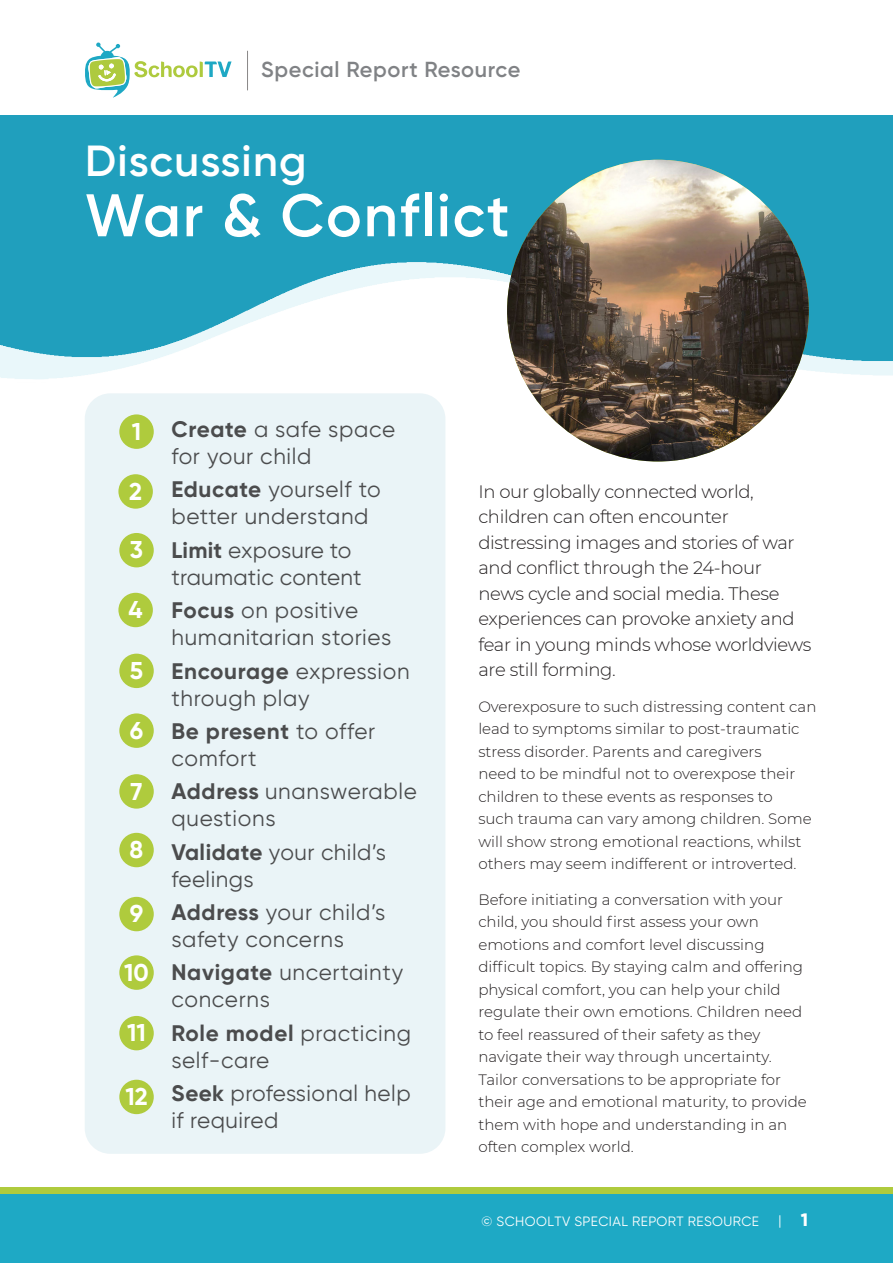
<style>
.page{position:relative;width:893px;height:1263px;background:#fff}
.page>*{position:absolute;margin:0;border:0;box-sizing:border-box;transform-origin:0 0}
.t1{font:600 60px "Gilroy";letter-spacing:.03em;color:#fff}
.t2{font:600 43.5px "Gilroy";letter-spacing:.025em;color:#fff}
.t3{font:700 24.3px "Gilroy";color:#fff}
.t4{font:22.5px/27px "Gilroy";letter-spacing:.025em;color:#4b4c4d}
.t5{font:600 21.75px "Gilroy";letter-spacing:.03em;color:#808285}
.t6{font:300 18px/25.5px "Montserrat";letter-spacing:-.02em;color:#231f20}
.t7{font:300 15px/22.5px "Montserrat";color:#231f20}
.t8{font:13.5px "Gilroy";letter-spacing:.03em;color:#fff}
.s1{font-weight:700}
.s2{font-weight:800;font-size:18px}
</style>
<div class="page">
<img style="left:0;top:116px;width:893px;height:251px">
<img style="left:507px;top:160px;width:302px;height:301px;border-radius:151px">
<svg style="left:85px;top:43px;width:147px;height:55px"></svg>
<hr style="left:247px;top:51px;width:1px;height:39px;background:#898787">
<div style="left:0;top:1193px;width:893px;height:70px;background:#1ea9c5"></div>
<div style="left:0;top:1187px;width:893px;height:7px;background:#afcb3d"></div>
<div style="left:85px;top:393px;width:360px;height:761px;background:#eaf4f7;border-radius:26px"></div>
<div style="left:119px;top:414px;width:35px;height:35px;background:#afcb3d;border-radius:50%"></div>
<div style="left:118px;top:474px;width:35px;height:35px;background:#afcb3d;border-radius:50%"></div>
<div style="left:119px;top:533px;width:35px;height:34px;background:#afcb3d;border-radius:50%"></div>
<div style="left:118px;top:593px;width:35px;height:34px;background:#afcb3d;border-radius:50%"></div>
<div style="left:119px;top:654px;width:35px;height:34px;background:#afcb3d;border-radius:50%"></div>
<div style="left:119px;top:713px;width:35px;height:35px;background:#afcb3d;border-radius:50%"></div>
<div style="left:119px;top:774px;width:35px;height:35px;background:#afcb3d;border-radius:50%"></div>
<div style="left:119px;top:833px;width:35px;height:34px;background:#afcb3d;border-radius:50%"></div>
<div style="left:119px;top:897px;width:35px;height:34px;background:#afcb3d;border-radius:50%"></div>
<div style="left:119px;top:955px;width:35px;height:35px;background:#afcb3d;border-radius:50%"></div>
<div style="left:119px;top:1016px;width:35px;height:34px;background:#afcb3d;border-radius:50%"></div>
<div style="left:119px;top:1080px;width:35px;height:34px;background:#afcb3d;border-radius:50%"></div>
<p class="t5" style="left:261px;top:56px;width:261px">Special Report Resource</p>
<p class="t2" style="left:85px;top:134px;width:223px">Discussing</p>
<p class="t1" style="left:85px;top:178px;width:426px">War &amp; Conflict</p>
<p class="t3" style="left:132px;top:416px;width:11px">1</p>
<p class="t3" style="left:129px;top:476px;width:14px">2</p>
<p class="t3" style="left:130px;top:535px;width:15px">3</p>
<p class="t3" style="left:129px;top:595px;width:16px">4</p>
<p class="t3" style="left:130px;top:655px;width:15px">5</p>
<p class="t3" style="left:130px;top:715px;width:15px">6</p>
<p class="t3" style="left:131px;top:776px;width:13px">7</p>
<p class="t3" style="left:130px;top:835px;width:15px">8</p>
<p class="t3" style="left:130px;top:899px;width:15px">9</p>
<p class="t3" style="left:124px;top:957px;width:26px">10</p>
<p class="t3" style="left:127px;top:1018px;width:20px">11</p>
<p class="t3" style="left:125px;top:1081px;width:24px">12</p>
<p class="t4" style="left:171px;top:415px;width:225px"><span class="s1">Create</span> a safe space for your child</p>
<p class="t4" style="left:171px;top:476px;width:211px"><span class="s1">Educate</span> yourself to better understand</p>
<p class="t4" style="left:171px;top:536px;width:192px"><span class="s1">Limit</span> exposure to traumatic content</p>
<p class="t4" style="left:171px;top:596px;width:221px"><span class="s1">Focus</span> on positive humanitarian stories</p>
<p class="t4" style="left:171px;top:657px;width:240px"><span class="s1">Encourage</span> expression through play</p>
<p class="t4" style="left:171px;top:717px;width:205px"><span class="s1">Be present</span> to offer comfort</p>
<p class="t4" style="left:171px;top:778px;width:247px"><span class="s1">Address</span> unanswerable questions</p>
<p class="t4" style="left:171px;top:838px;width:216px"><span class="s1">Validate</span> your child’s feelings</p>
<p class="t4" style="left:171px;top:898px;width:216px"><span class="s1">Address</span> your child’s safety concerns</p>
<p class="t4" style="left:171px;top:959px;width:233px"><span class="s1">Navigate</span> uncertainty concerns</p>
<p class="t4" style="left:171px;top:1019px;width:241px"><span class="s1">Role model</span> practicing self-care</p>
<p class="t4" style="left:171px;top:1079px;width:241px"><span class="s1">Seek</span> professional help if required</p>
<p class="t6" style="left:478px;top:478px;width:335px">In our globally connected world, children can often encounter distressing images and stories of war and conflict through the 24-hour news cycle and social media. These experiences can provoke anxiety and fear in young minds whose worldviews are still forming.</p>
<p class="t7" style="left:478px;top:695px;width:340px">Overexposure to such distressing content can lead to symptoms similar to post-traumatic stress disorder. Parents and caregivers<br>need to be mindful not to overexpose their children to these events as responses to<br>such trauma can vary among children. Some will show strong emotional reactions, whilst others may seem indifferent or introverted.</p>
<p class="t7" style="left:478px;top:887px;width:330px">Before initiating a conversation with your child, you should first assess your own emotions and comfort level discussing difficult topics. By staying calm and offering physical comfort, you can help your child regulate their own emotions. Children need to feel reassured of their safety as they navigate their way through uncertainty.<br>Tailor conversations to be appropriate for their age and emotional maturity, to provide them with hope and understanding in an often complex world.</p>
<p class="t8" style="left:482px;top:1213px;width:279px">© SCHOOLTV SPECIAL REPORT RESOURCE</p>
<p class="t8" style="left:778px;top:1212px;width:31px">| <span class="s2">1</span></p>
</div>
